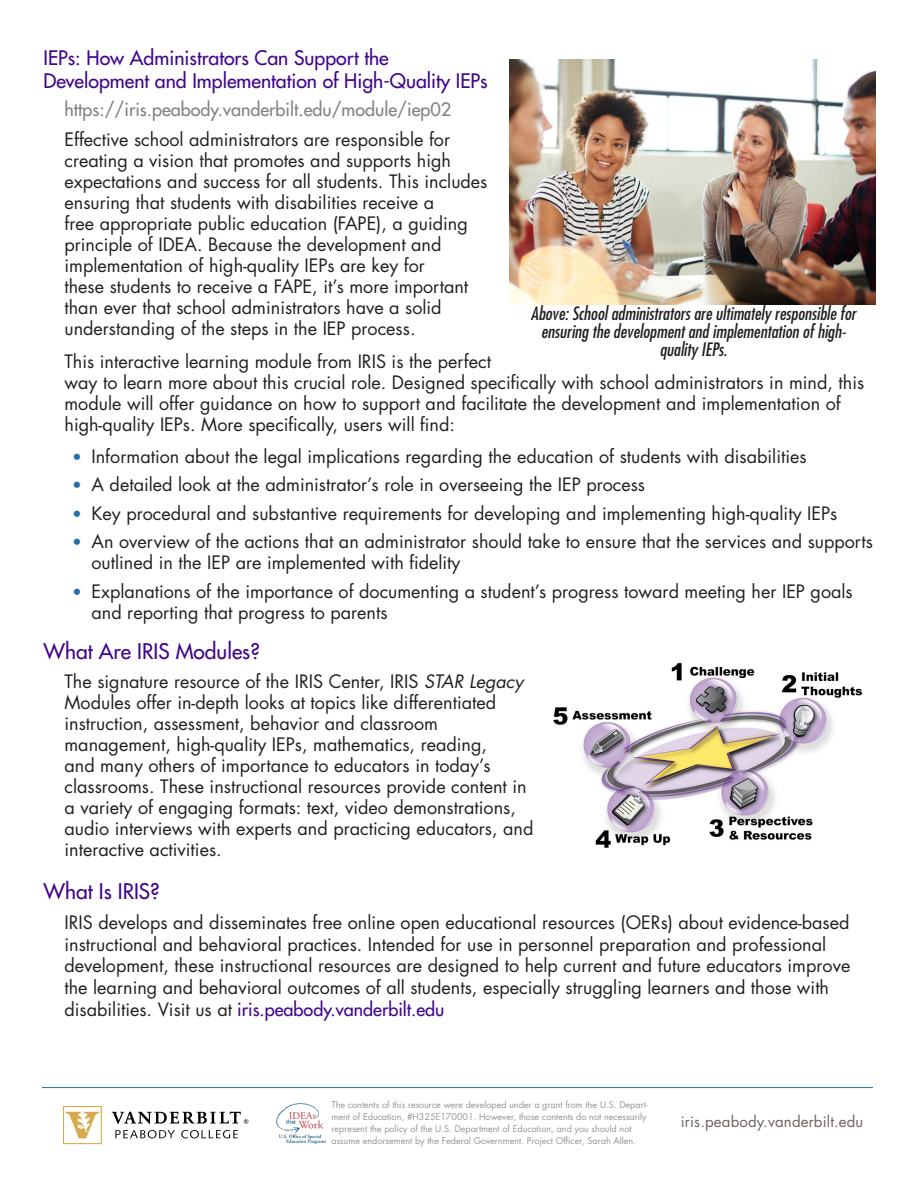
<style>
.page{position:relative;width:918px;height:1188px;background:#fff}
.page>*{position:absolute;margin:0;border:0;box-sizing:border-box;transform-origin:0 0}
.IRIS__HDR{font:500 21px "Futura Std";color:#40068b}
.IRIS__HDR-2{font:500 19.5px/23.4px "Futura Std";color:#40068b}
.IRIS_Body{font:18px/21px "Futura Std";color:#231f20}
.t1{font:italic condensed 18px/18px "Futura Std";color:#231f20;text-align:center}
.Module_Link{font:500 18px "Futura Std";color:#808285}
.t2{font:15px "Futura Std";letter-spacing:.01em;color:#6b6360}
.t3{font:9px/12px "Futura Std";color:#939598}
.s1{font-size:16.5px;color:#1e70ae}
.s2{font-style:italic}
.s3{font-weight:500;color:#40068b}
</style>
<div class="page">
<hr style="left:42px;top:1087px;width:831px;height:1px;background:#1e70ae">
<img style="left:277px;top:1103px;width:48px;height:41px">
<svg style="left:115px;top:1130px;width:60px;height:8px"></svg>
<svg style="left:181px;top:1130px;width:57px;height:8px"></svg>
<svg style="left:63px;top:1106px;width:39px;height:38px"></svg>
<svg style="left:112px;top:1112px;width:136px;height:12px"></svg>
<img style="left:510px;top:60px;width:365px;height:244px">
<img style="left:553px;top:662px;width:310px;height:186px">
<p class="IRIS__HDR-2" style="left:44px;top:46px;width:446px">IEPs: How Administrators Can Support the<br>Development and Implementation of High-Quality IEPs</p>
<p class="Module_Link" style="left:64px;top:99px;width:388px">https://iris.peabody.vanderbilt.edu/module/iep02</p>
<p class="IRIS_Body" style="left:64px;top:129px;width:424px">Effective school administrators are responsible for creating a vision that promotes and supports high expectations and success for all students. This includes ensuring that students with disabilities receive a<br>free appropriate public education (FAPE), a guiding principle of IDEA. Because the development and implementation of high-quality IEPs are key for<br>these students to receive a FAPE, it’s more important than ever that school administrators have a solid understanding of the steps in the IEP process.</p>
<p class="IRIS_Body" style="left:64px;top:351px;width:801px">This interactive learning module from IRIS is the perfect<br>way to learn more about this crucial role. Designed specifically with school administrators in mind, this module will offer guidance on how to support and facilitate the development and implementation of high-quality IEPs. More specifically, users will find:</p>
<p class="IRIS_Body" style="left:72px;top:446px;width:736px"><span class="s1">•</span> Information about the legal implications regarding the education of students with disabilities</p>
<p class="IRIS_Body" style="left:72px;top:474px;width:575px"><span class="s1">•</span> A detailed look at the administrator’s role in overseeing the IEP process</p>
<p class="IRIS_Body" style="left:72px;top:503px;width:767px"><span class="s1">•</span> Key procedural and substantive requirements for developing and implementing high-quality IEPs</p>
<p class="IRIS_Body" style="left:92px;top:531px;width:783px;text-indent:-20px"><span class="s1">•</span> An overview of the actions that an administrator should take to ensure that the services and supports outlined in the IEP are implemented with fidelity</p>
<p class="IRIS_Body" style="left:92px;top:581px;width:763px;text-indent:-20px"><span class="s1">•</span> Explanations of the importance of documenting a student’s progress toward meeting her IEP goals and reporting that progress to parents</p>
<p class="IRIS__HDR" style="left:44px;top:638px;width:218px">What Are IRIS Modules?</p>
<p class="IRIS_Body" style="left:64px;top:671px;width:470px">The signature resource of the IRIS Center, IRIS <span class="s2">STAR Legacy </span>Modules offer in-depth looks at topics like differentiated instruction, assessment, behavior and classroom management, high-quality IEPs, mathematics, reading,<br>and many others of importance to educators in today’s classrooms. These instructional resources provide content in a variety of engaging formats: text, video demonstrations, audio interviews with experts and practicing educators, and interactive activities.</p>
<p class="IRIS__HDR" style="left:44px;top:879px;width:118px">What Is IRIS?</p>
<p class="IRIS_Body" style="left:64px;top:912px;width:787px;line-height:21.6px">IRIS develops and disseminates free online open educational resources (OERs) about evidence-based instructional and behavioral practices. Intended for use in personnel preparation and professional development, these instructional resources are designed to help current and future educators improve the learning and behavioral outcomes of all students, especially struggling learners and those with disabilities. Visit us at <span class="s3">iris.peabody.vanderbilt.edu</span></p>
<p class="t1" style="left:531px;top:305px;width:327px">Above: School administrators are ultimately responsible for ensuring the development and implementation of high&shy;quality IEPs.</p>
<p class="t3" style="left:332px;top:1099px;width:318px">The contents of this resource were developed under a grant from the U.S. Depart&shy;ment of Education, #H325E170001. However, those contents do not necessarily represent the policy of the U.S. Department of Education, and you should not assume endorsement by the Federal Government. Project Officer, Sarah Allen.</p>
<p class="t2" style="left:681px;top:1112px;width:184px">iris.peabody.vanderbilt.edu</p>
</div>
